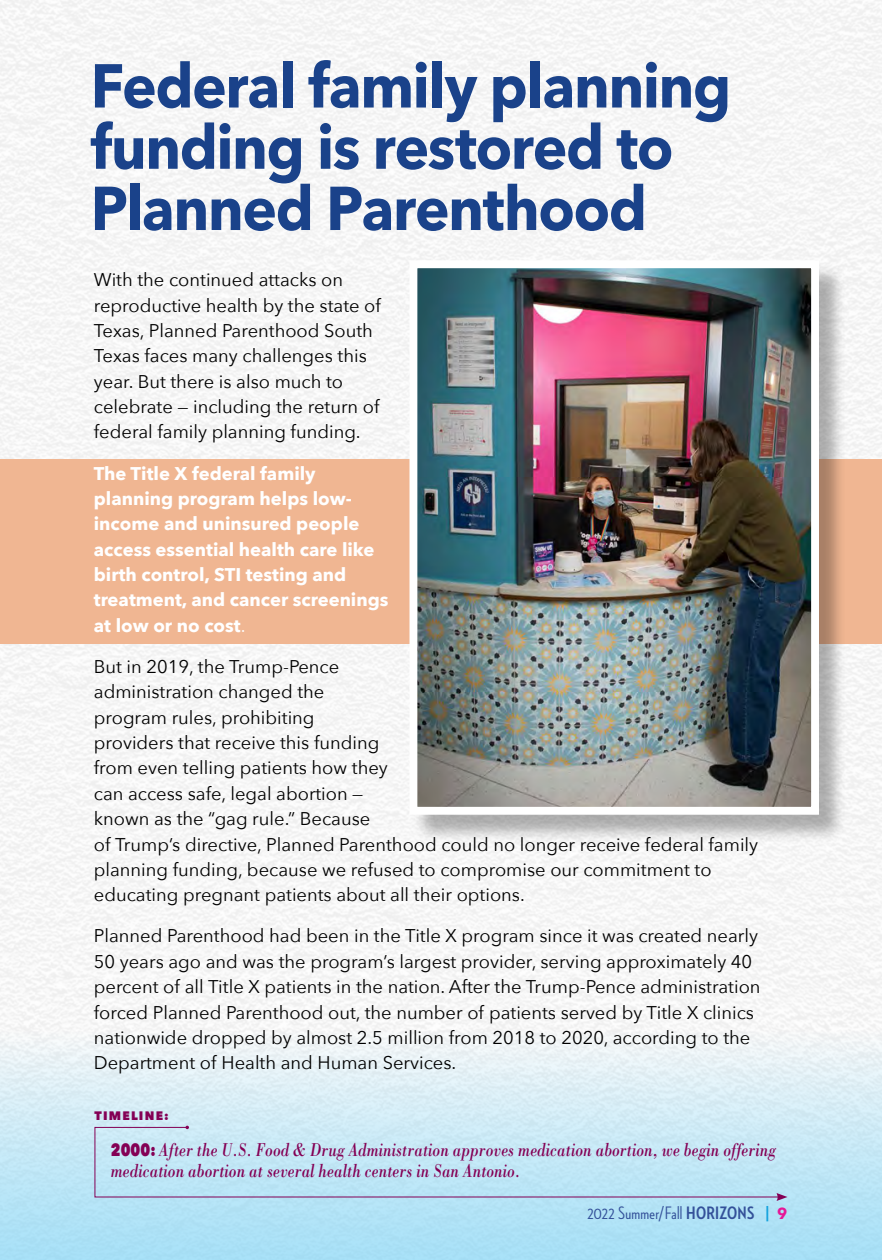
<style>
.page{position:relative;width:882px;height:1260px;background:#fff}
.page>*{position:absolute;margin:0;border:0;box-sizing:border-box;transform-origin:0 0}
.t1{font:700 61.25px/61.2px "Avenir Next";letter-spacing:-.025em;color:#1a428a;scale:.95 1}
.t2{font:italic 19.25px/21px "Bodoni";letter-spacing:.005em;color:#840055;scale:.8 1}
.t3{font:18.38px/25.4px "Avenir Next";color:#000}
.t4{font:700 18.38px/25.4px "Avenir Next";color:#fff}
.t5{font:500 18.38px "Neutraface 2 Condensed";letter-spacing:.015em;color:#25408f}
.t6{font:800 12.25px "Avenir Next";letter-spacing:.1em;color:#840055}
.s1{font-weight:400}
.s2{font-family:"Avenir Next";font-weight:800;font-style:normal;font-size:17.5px}
.s3{font-weight:700}
.s4{font-weight:700;color:#009ada}
.s5{font-family:"Avenir Next";font-weight:700;font-size:15.75px;color:#ec008c}
</style>
<div class="page">
<div style="left:0;top:1003px;width:882px;height:257px;background:linear-gradient(to bottom,#fcf8f6,#a2def6)"></div>
<div style="left:0;top:459px;width:882px;height:184px;background:#f0b692"></div>
<div style="left:412px;top:263px;width:435px;height:580px;background:#000;opacity:.3"></div>
<img style="left:419px;top:269px;width:391px;height:537px">
<div style="left:410px;top:260px;width:409px;height:555px;border:8px solid #fff"></div>
<svg style="left:94px;top:1127px;width:686px;height:71px;background:#c1e3f2"></svg>
<svg style="left:776px;top:1193px;width:12px;height:8px"></svg>
<h1 class="t1" style="left:91px;top:55px;width:676px">Federal family planning funding is restored to<br>Planned Parenthood</h1>
<p class="t3" style="left:94px;top:266px;width:289px">With the continued attacks on reproductive health by the state of<br>Texas, Planned Parenthood South<br>Texas faces many challenges this year. But there is also much to celebrate — including the return of federal family planning funding.</p>
<p class="t4" style="left:94px;top:460px;width:296px">The Title X federal family planning program helps low&shy;income and uninsured people access essential health care like birth control, STI testing and treatment, and cancer screenings at low or no cost<span class="s1">.</span></p>
<p class="t3" style="left:94px;top:653px;width:666px">But in 2019, the Trump-Pence<br>administration changed the<br>program rules, prohibiting<br>providers that receive this funding<br>from even telling patients how they<br>can access safe, legal abortion —<br>known as the “gag rule.” Because<br>of Trump’s directive, Planned Parenthood could no longer receive federal family planning funding, because we refused to compromise our commitment to educating pregnant patients about all their options.</p>
<p class="t3" style="left:94px;top:923px;width:668px">Planned Parenthood had been in the Title X program since it was created nearly 50 years ago and was the program’s largest provider, serving approximately 40 percent of all Title X patients in the nation. After the Trump-Pence administration forced Planned Parenthood out, the number of patients served by Title X clinics nationwide dropped by almost 2.5 million from 2018 to 2020, according to the Department of Health and Human Services.</p>
<p class="t6" style="left:94px;top:1108px;width:76px">TIMELINE:</p>
<p class="t2" style="left:111px;top:1139px;width:833px"><span class="s2">2000:</span> After the U.S. Food &amp; Drug Administration approves medication abortion, we begin offering medication abortion at several health centers in San Antonio.</p>
<p class="t5" style="left:587px;top:1203px;width:202px">2022 Summer/Fall <span class="s3">HORIZONS</span> <span class="s4">|</span> <span class="s5">9</span></p>
</div>
